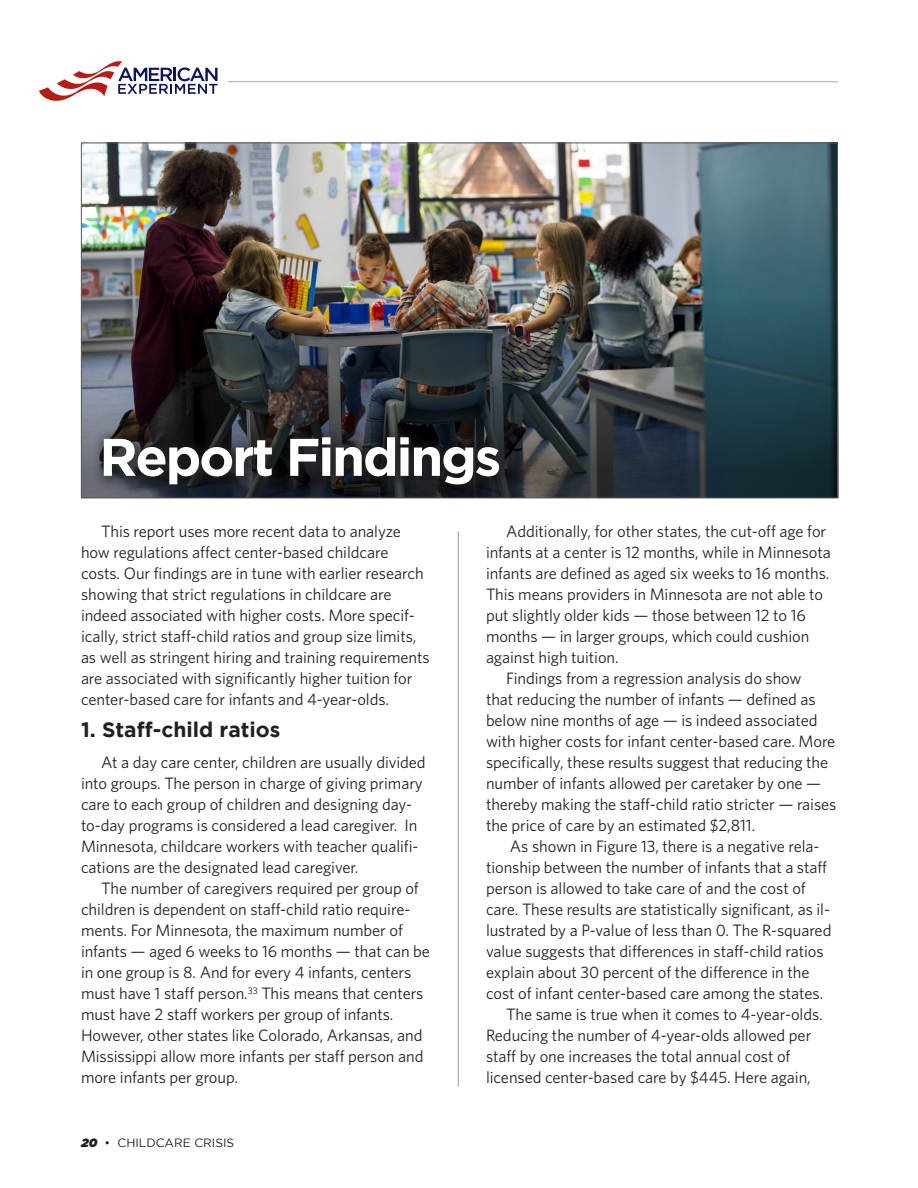
<style>
.page{position:relative;width:918px;height:1188px;background:#fff}
.page>*{position:absolute;margin:0;border:0;box-sizing:border-box;transform-origin:0 0}
.Normal_wrd_20{font:700 52.8px "Gotham";letter-spacing:-.04em;color:#fff}
.Normal_wrd_20-2{font:700 21px "Gotham";color:#231f20}
.Normal_wrd_20-3{font:16.5px/21px "Whitney";letter-spacing:-.005em;color:#231f20}
.t1{font:12px "Gotham";color:#231f20}
.s1{font-weight:900;font-style:italic}
</style>
<div class="page">
<hr style="left:228px;top:81px;width:610px;height:1px;background:#a8a9ad">
<svg style="left:39px;top:61px;width:179px;height:40px"></svg>
<img style="left:83px;top:145px;width:753px;height:100px">
<img style="left:83px;top:245px;width:753px;height:251px">
<div style="left:92px;top:425px;width:423px;height:76px;background:#231f20;opacity:.75"></div>
<hr style="left:458px;top:531px;width:1px;height:556px;background:#939598">
<p class="Normal_wrd_20" style="left:99px;top:427px;width:403px">Report Findings</p>
<p class="Normal_wrd_20-3" style="left:81px;top:520px;width:350px;text-indent:20px">This report uses more recent data to analyze how regulations affect center-based childcare costs. Our findings are in tune with earlier research showing that strict regulations in childcare are indeed associated with higher costs. More specif&shy;ically, strict staff-child ratios and group size limits, as well as stringent hiring and training requirements are associated with significantly higher tuition for center-based care for infants and 4-year-olds.</p>
<p class="Normal_wrd_20-2" style="left:81px;top:717px;width:201px">1. Staff-child ratios</p>
<p class="Normal_wrd_20-3" style="left:81px;top:751px;width:346px;text-indent:20px">At a day care center, children are usually divided into groups. The person in charge of giving primary care to each group of children and designing day&shy;to-day programs is considered a lead caregiver. In Minnesota, childcare workers with teacher qualifi&shy;cations are the designated lead caregiver.</p>
<p class="Normal_wrd_20-3" style="left:81px;top:877px;width:351px;text-indent:20px">The number of caregivers required per group of children is dependent on staff-child ratio require&shy;ments. For Minnesota, the maximum number of infants — aged 6 weeks to 16 months — that can be in one group is 8. And for every 4 infants, centers must have 1 staff person.<sup>33</sup> This means that centers must have 2 staff workers per group of infants.<br>However, other states like Colorado, Arkansas, and Mississippi allow more infants per staff person and more infants per group.</p>
<p class="t1" style="left:81px;top:1136px;width:155px"><span class="s1">20</span> • CHILDCARE CRISIS</p>
<p class="Normal_wrd_20-3" style="left:486px;top:520px;width:346px;text-indent:20px">Additionally, for other states, the cut-off age for infants at a center is 12 months, while in Minnesota infants are defined as aged six weeks to 16 months.<br>This means providers in Minnesota are not able to put slightly older kids — those between 12 to 16 months — in larger groups, which could cushion against high tuition.</p>
<p class="Normal_wrd_20-3" style="left:486px;top:667px;width:352px;text-indent:20px">Findings from a regression analysis do show<br>that reducing the number of infants — defined as below nine months of age — is indeed associated with higher costs for infant center-based care. More specifically, these results suggest that reducing the number of infants allowed per caretaker by one — thereby making the staff-child ratio stricter — raises the price of care by an estimated $2,811.</p>
<p class="Normal_wrd_20-3" style="left:486px;top:835px;width:347px;text-indent:24px">As shown in Figure 13, there is a negative rela&shy;tionship between the number of infants that a staff person is allowed to take care of and the cost of care. These results are statistically significant, as il&shy;lustrated by a P-value of less than 0. The R-squared value suggests that differences in staff-child ratios explain about 30 percent of the difference in the cost of infant center-based care among the states.</p>
<p class="Normal_wrd_20-3" style="left:486px;top:1003px;width:338px;text-indent:20px">The same is true when it comes to 4-year-olds.<br>Reducing the number of 4-year-olds allowed per staff by one increases the total annual cost of licensed center-based care by $445. Here again,</p>
</div>
